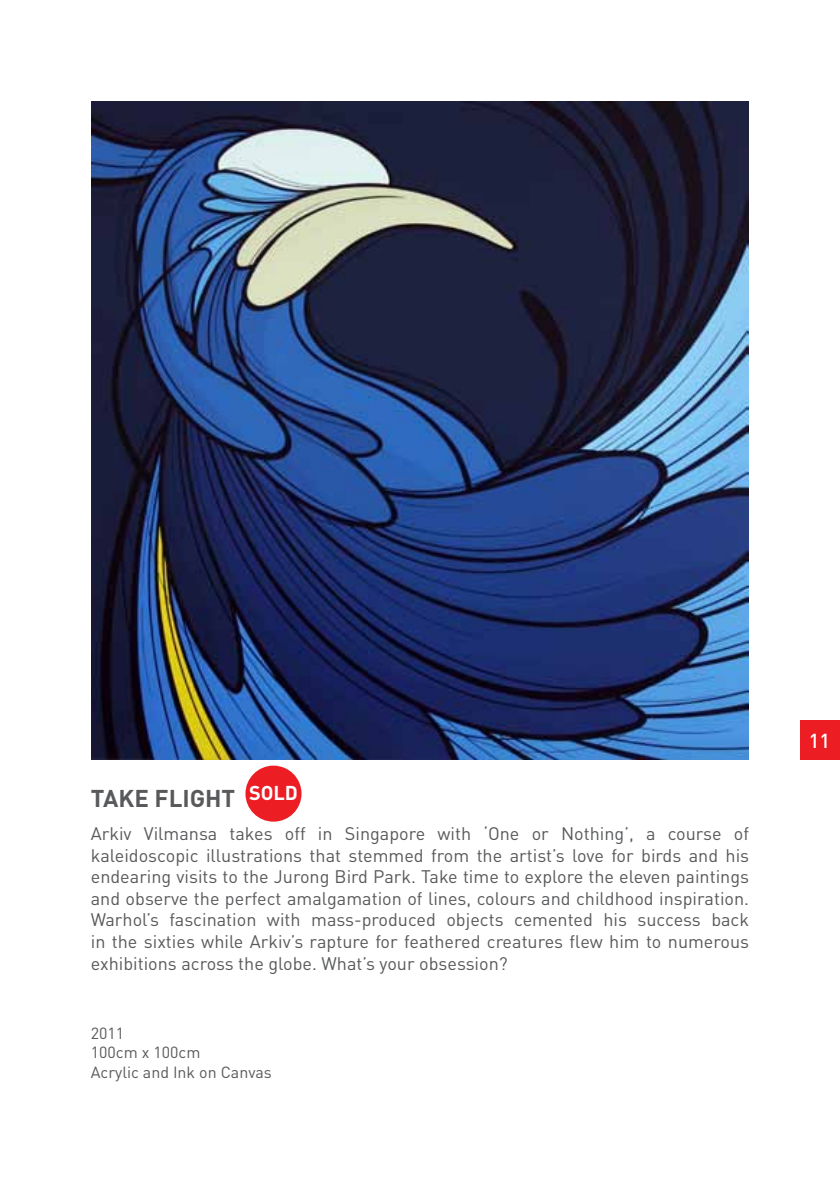
<style>
.page{position:relative;width:840px;height:1191px;background:#fff}
.page>*{position:absolute;margin:0;border:0;box-sizing:border-box;transform-origin:0 0}
.t1{font:700 24px "DINOT";color:#58595b}
.t2{font:500 20px "DINOT";color:#fff}
.t3{font:700 19.8px "DINOT";color:#fff}
.t4{font:18px/21.6px "DINOT";color:#58595b;text-align:justify}
.t5{font:16px/19.2px "DINOT";color:#58595b}
</style>
<div class="page">
<div style="left:799px;top:720px;width:40px;height:40px;background:#ed1d24"></div>
<img style="left:92px;top:101px;width:655px;height:659px">
<div style="left:245px;top:765px;width:56px;height:56px;background:#ed1d24;border-radius:50%"></div>
<p class="t3" style="left:249px;top:779px;width:50px">SOLD</p>
<h1 class="t1" style="left:91px;top:782px;width:146px">TAKE FLIGHT</h1>
<p class="t4" style="left:91px;top:822px;width:659px">Arkiv Vilmansa takes off in Singapore with ‘One or Nothing’, a course of kaleidoscopic illustrations that stemmed from the artist’s love for birds and his endearing visits to the Jurong Bird Park. Take time to explore the eleven paintings and observe the perfect amalgamation of lines, colours and childhood inspiration.<br>Warhol’s fascination with mass-produced objects cemented his success back in the sixties while Arkiv’s rapture for feathered creatures flew him to numerous exhibitions across the globe. What’s your obsession?</p>
<p class="t5" style="left:91px;top:1023px;width:182px">2011<br>100cm x 100cm<br>Acrylic and Ink on Canvas</p>
<p class="t2" style="left:808px;top:727px;width:23px">11</p>
</div>
